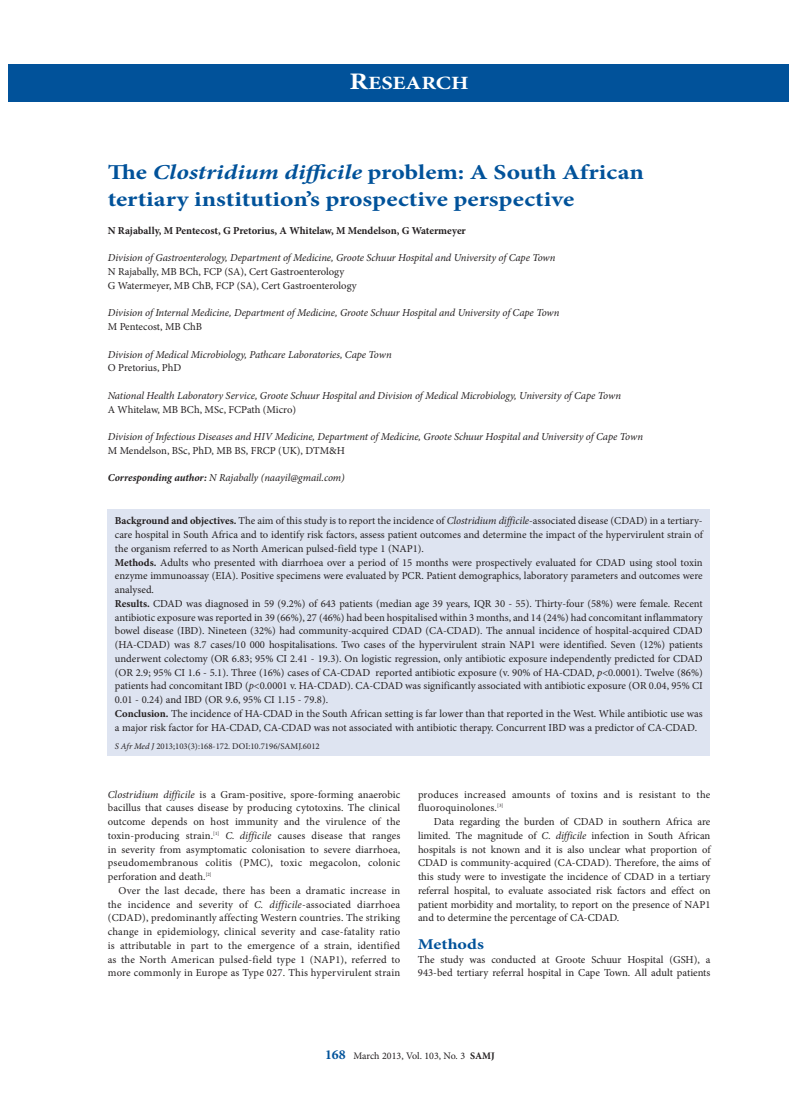
<style>
.page{position:relative;width:797px;height:1105px;background:#fff}
.page>*{position:absolute;margin:0;border:0;box-sizing:border-box;transform-origin:0 0}
.t1{font:700 21.25px/27.5px "Minion Pro";letter-spacing:-.005em;color:#01529a;scale:1.2 1}
.t2{font:700 18.75px "Minion Pro";color:#fff;scale:1.2 1}
.t3{font:700 15px "Minion Pro";color:#01529a;scale:1.2 1}
.t4{font:10.62px/13.8px "Minion Pro";color:#231f20}
.t5{font:italic 10.62px "Minion Pro";letter-spacing:-.01em;color:#231f20}
.t6{font:700 10.62px "Minion Pro";letter-spacing:-.005em;color:#231f20}
.t7{font:10px "Minion Pro";letter-spacing:-.005em;color:#231f20}
.t8{font:8.75px "Minion Pro";color:#231f20}
.s1{font-size:23.75px}
.s2{font-style:italic}
.s3{font-weight:700}
.s4{font-weight:700;font-size:13.75px;color:#01529a}
</style>
<div class="page">
<div style="left:9px;top:64px;width:779px;height:37px;background:#01529a"></div>
<div style="left:108px;top:509px;width:601px;height:247px;background:#dee4f1"></div>
<h2 class="t2" style="left:349px;top:69px;width:101px"><span class="s1">R</span>ESEARCH</h2>
<h1 class="t1" style="left:108px;top:158px;width:448px">The <span class="s2">Clostridium difficile</span> problem: A South African tertiary institution’s prospective perspective</h1>
<p class="t6" style="left:108px;top:223px;width:359px">N Rajabally, M Pentecost, G Pretorius, A Whitelaw, M Mendelson, G Watermeyer</p>
<p class="t5" style="left:108px;top:251px;width:449px">Division of Gastroenterology, Department of Medicine, Groote Schuur Hospital and University of Cape Town</p>
<p class="t4" style="left:108px;top:265px;width:250px">N Rajabally, MB BCh, FCP (SA), Cert Gastroenterology<br>G Watermeyer, MB ChB, FCP (SA), Cert Gastroenterology</p>
<p class="t5" style="left:108px;top:306px;width:453px">Division of Internal Medicine, Department of Medicine, Groote Schuur Hospital and University of Cape Town</p>
<p class="t4" style="left:108px;top:320px;width:96px">M Pentecost, MB ChB</p>
<p class="t5" style="left:108px;top:347px;width:285px">Division of Medical Microbiology, Pathcare Laboratories, Cape Town</p>
<p class="t4" style="left:108px;top:361px;width:75px">O Pretorius, PhD</p>
<p class="t5" style="left:108px;top:388px;width:514px">National Health Laboratory Service, Groote Schuur Hospital and Division of Medical Microbiology, University of Cape Town</p>
<p class="t4" style="left:108px;top:402px;width:190px">A Whitelaw, MB BCh, MSc, FCPath (Micro)</p>
<p class="t5" style="left:108px;top:429px;width:536px">Division of Infectious Diseases and HIV Medicine, Department of Medicine, Groote Schuur Hospital and University of Cape Town</p>
<p class="t4" style="left:108px;top:444px;width:238px">M Mendelson, BSc, PhD, MB BS, FRCP (UK), DTM&amp;H</p>
<p class="t5" style="left:108px;top:471px;width:238px"><span class="s3">Corresponding author:</span> N Rajabally (naayil@gmail.com)</p>
<p class="t4" style="left:115px;top:514px;width:589px"><span class="s3">Background and objectives.</span> The aim of this study is to report the incidence of <span class="s2">Clostridium difficile</span>-associated disease (CDAD) in a tertiary&shy;care hospital in South Africa and to identify risk factors, assess patient outcomes and determine the impact of the hypervirulent strain of the organism referred to as North American pulsed-field type 1 (NAP1).<br><span class="s3">Methods.</span> Adults who presented with diarrhoea over a period of 15 months were prospectively evaluated for CDAD using stool toxin enzyme immunoassay (EIA). Positive specimens were evaluated by PCR. Patient demographics, laboratory parameters and outcomes were analysed.<br><span class="s3">Results.</span> CDAD was diagnosed in 59 (9.2%) of 643 patients (median age 39 years, IQR 30 - 55). Thirty-four (58%) were female. Recent antibiotic exposure was reported in 39 (66%), 27 (46%) had been hospitalised within 3 months, and 14 (24%) had concomitant inflammatory bowel disease (IBD). Nineteen (32%) had community-acquired CDAD (CA-CDAD). The annual incidence of hospital-acquired CDAD (HA-CDAD) was 8.7 cases/10 000 hospitalisations. Two cases of the hypervirulent strain NAP1 were identified. Seven (12%) patients underwent colectomy (OR 6.83; 95% CI 2.41 - 19.3). On logistic regression, only antibiotic exposure independently predicted for CDAD (OR 2.9; 95% CI 1.6 - 5.1). Three (16%) cases of CA-CDAD reported antibiotic exposure (v. 90% of HA-CDAD, <span class="s2">p</span>&lt;0.0001). Twelve (86%) patients had concomitant IBD (<span class="s2">p</span>&lt;0.0001 v. HA-CDAD). CA-CDAD was significantly associated with antibiotic exposure (OR 0.04, 95% CI 0.01 - 0.24) and IBD (OR 9.6, 95% CI 1.15 - 79.8).<br><span class="s3">Conclusion.</span> The incidence of HA-CDAD in the South African setting is far lower than that reported in the West. While antibiotic use was a major risk factor for HA-CDAD, CA-CDAD was not associated with antibiotic therapy. Concurrent IBD was a predictor of CA-CDAD.</p>
<p class="t8" style="left:115px;top:741px;width:206px"><span class="s2">S Afr Med J</span> 2013;103(3):168-172. DOI:10.7196/SAMJ.6012</p>
<p class="t4" style="left:108px;top:787px;width:294px;text-align:justify"><span class="s2">Clostridium difficile</span> is a Gram-positive, spore-forming anaerobic bacillus that causes disease by producing cytotoxins. The clinical outcome depends on host immunity and the virulence of the toxin-producing strain.<sup>[1]</sup> <span class="s2">C. difficile</span> causes disease that ranges in severity from asymptomatic colonisation to severe diarrhoea, pseudomembranous colitis (PMC), toxic megacolon, colonic perforation and death.<sup>[2]</sup></p>
<p class="t4" style="left:108px;top:884px;width:294px;text-align:justify;text-indent:11px">Over the last decade, there has been a dramatic increase in the incidence and severity of <span class="s2">C. difficile</span>-associated diarrhoea (CDAD), predominantly affecting Western countries. The striking change in epidemiology, clinical severity and case-fatality ratio is attributable in part to the emergence of a strain, identified as the North American pulsed-field type 1 (NAP1), referred to more commonly in Europe as Type 027. This hypervirulent strain</p>
<p class="t4" style="left:418px;top:787px;width:294px">produces increased amounts of toxins and is resistant to the fluoroquinolones.<sup>[3]</sup></p>
<p class="t4" style="left:418px;top:815px;width:294px;text-align:justify;text-indent:16px">Data regarding the burden of CDAD in southern Africa are limited. The magnitude of <span class="s2">C. difficile</span> infection in South African hospitals is not known and it is also unclear what proportion of CDAD is community-acquired (CA-CDAD). Therefore, the aims of this study were to investigate the incidence of CDAD in a tertiary referral hospital, to evaluate associated risk factors and effect on patient morbidity and mortality, to report on the presence of NAP1 and to determine the percentage of CA-CDAD.</p>
<h3 class="t3" style="left:418px;top:933px;width:56px">Methods</h3>
<p class="t4" style="left:418px;top:952px;width:294px">The study was conducted at Groote Schuur Hospital (GSH), a<br>943-bed tertiary referral hospital in Cape Town. All adult patients</p>
<p class="t7" style="left:325px;top:1049px;width:171px"><span class="s4">168</span> March 2013, Vol. 103, No. 3 <span class="s3">SAMJ</span></p>
</div>
